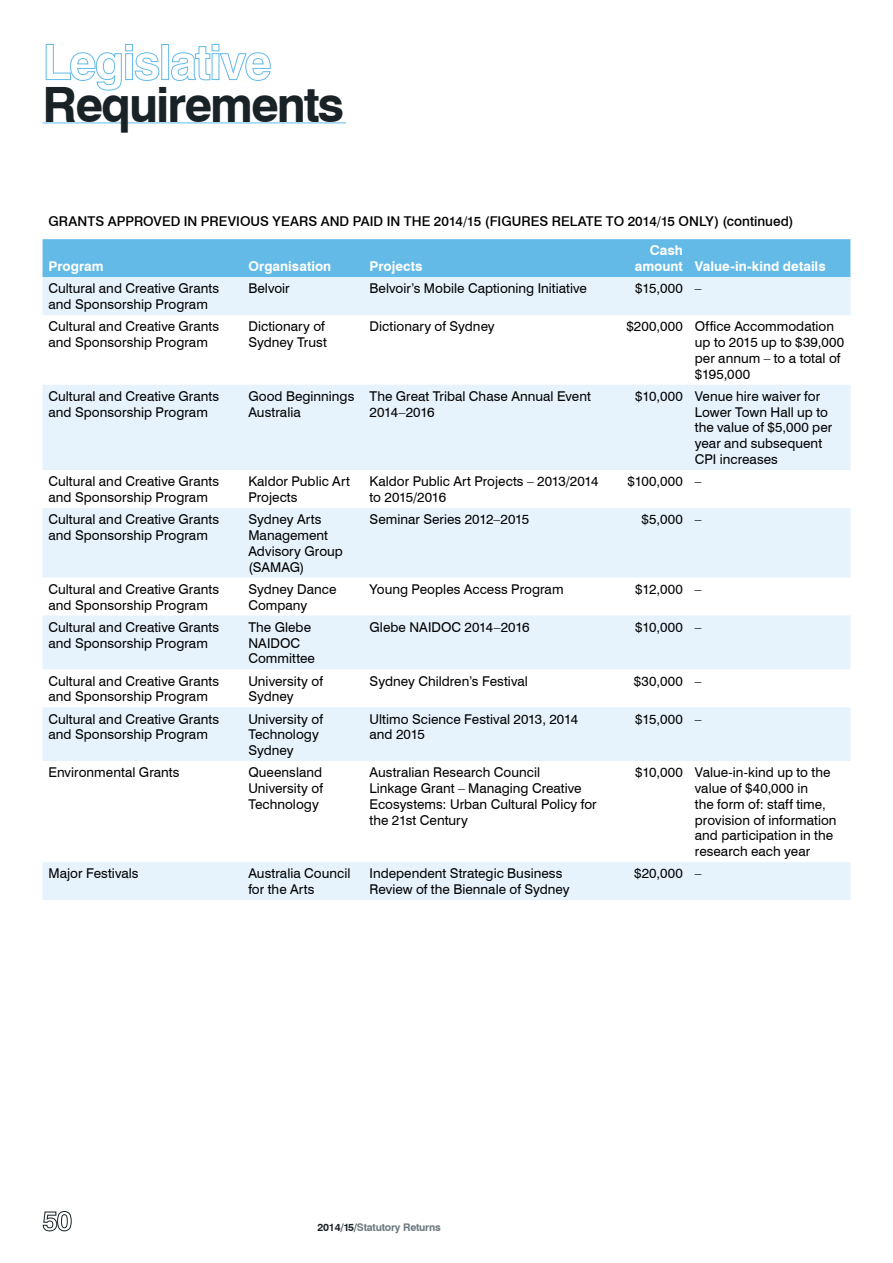
<style>
.page{position:relative;width:893px;height:1263px;background:#fff}
.page>*{position:absolute;margin:0;border:0;box-sizing:border-box;transform-origin:0 0}
.t1{font:700 48.75px "Swiss 721 BT";letter-spacing:-.04em;color:#192226}
.body{font:13.5px/15.8px "Swiss 721 BT";letter-spacing:.005em;color:#000}
.head_2{font:500 13.5px "Swiss 721 BT";color:#000}
.body-2{font:700 13.5px/15.8px "Swiss 721 BT";color:#fff;text-align:right}
.t2{font:700 10.5px "Swiss 721 BT";letter-spacing:-.02em;color:#6c7981}
.s1{color:#192226}
</style>
<div class="page">
<svg style="left:43px;top:1211px;width:29px;height:20px"></svg>
<hr style="left:43px;top:123px;width:303px;height:1px;background:#63bae7">
<svg style="left:46px;top:44px;width:113px;height:47px"></svg>
<div style="left:161px;top:44px;width:8px;height:36px;border:1px solid #63bae7"></div>
<svg style="left:171px;top:44px;width:100px;height:37px"></svg>
<div style="left:43px;top:239px;width:807px;height:38px;background:#63bae7"></div>
<svg style="left:43px;top:277px;width:807px;height:623px;fill:#e6f2fc"></svg>
<h1 class="t1" style="left:43px;top:75px;width:303px">Requirements</h1>
<h2 class="head_2" style="left:49px;top:213px;width:747px">GRANTS APPROVED IN PREVIOUS YEARS AND PAID IN THE 2014/15 (FIGURES RELATE TO 2014/15 ONLY) (continued)</h2>
<p class="body-2" style="left:49px;top:258px;width:57px">Program</p>
<p class="body-2" style="left:248px;top:258px;width:84px">Organisation</p>
<p class="body-2" style="left:370px;top:258px;width:55px">Projects</p>
<p class="body-2" style="left:635px;top:243px;width:50px">Cash amount</p>
<p class="body-2" style="left:695px;top:258px;width:132px">Value-in-kind details</p>
<p class="body" style="left:49px;top:281px;width:172px">Cultural and Creative Grants and Sponsorship Program</p>
<p class="body" style="left:248px;top:281px;width:43px">Belvoir</p>
<p class="body" style="left:370px;top:281px;width:219px">Belvoir’s Mobile Captioning Initiative</p>
<p class="body" style="left:635px;top:281px;width:49px">$15,000</p>
<p class="body" style="left:695px;top:281px;width:8px">–</p>
<p class="body" style="left:49px;top:319px;width:172px">Cultural and Creative Grants and Sponsorship Program</p>
<p class="body" style="left:248px;top:319px;width:80px">Dictionary of<br>Sydney Trust</p>
<p class="body" style="left:370px;top:319px;width:127px">Dictionary of Sydney</p>
<p class="body" style="left:626px;top:319px;width:58px">$200,000</p>
<p class="body" style="left:695px;top:319px;width:151px">Office Accommodation up to 2015 up to $39,000 per annum – to a total of $195,000</p>
<p class="body" style="left:49px;top:388px;width:172px">Cultural and Creative Grants and Sponsorship Program</p>
<p class="body" style="left:248px;top:388px;width:108px">Good Beginnings<br>Australia</p>
<p class="body" style="left:370px;top:388px;width:223px">The Great Tribal Chase Annual Event<br>2014–2016</p>
<p class="body" style="left:635px;top:388px;width:49px">$10,000</p>
<p class="body" style="left:695px;top:388px;width:139px">Venue hire waiver for<br>Lower Town Hall up to the value of $5,000 per year and subsequent<br>CPI increases</p>
<p class="body" style="left:49px;top:473px;width:172px">Cultural and Creative Grants and Sponsorship Program</p>
<p class="body" style="left:248px;top:473px;width:103px">Kaldor Public Art<br>Projects</p>
<p class="body" style="left:370px;top:473px;width:231px">Kaldor Public Art Projects – 2013/2014 to 2015/2016</p>
<p class="body" style="left:628px;top:473px;width:57px">$100,000</p>
<p class="body" style="left:695px;top:473px;width:8px">–</p>
<p class="body" style="left:49px;top:511px;width:172px">Cultural and Creative Grants and Sponsorship Program</p>
<p class="body" style="left:248px;top:511px;width:96px">Sydney Arts<br>Management<br>Advisory Group (SAMAG)</p>
<p class="body" style="left:370px;top:511px;width:161px">Seminar Series 2012–2015</p>
<p class="body" style="left:641px;top:511px;width:43px">$5,000</p>
<p class="body" style="left:695px;top:511px;width:8px">–</p>
<p class="body" style="left:49px;top:581px;width:172px">Cultural and Creative Grants and Sponsorship Program</p>
<p class="body" style="left:248px;top:581px;width:90px">Sydney Dance<br>Company</p>
<p class="body" style="left:370px;top:581px;width:196px">Young Peoples Access Program</p>
<p class="body" style="left:635px;top:581px;width:49px">$12,000</p>
<p class="body" style="left:695px;top:581px;width:8px">–</p>
<p class="body" style="left:49px;top:619px;width:172px">Cultural and Creative Grants and Sponsorship Program</p>
<p class="body" style="left:248px;top:619px;width:68px">The Glebe<br>NAIDOC<br>Committee</p>
<p class="body" style="left:370px;top:619px;width:161px">Glebe NAIDOC 2014–2016</p>
<p class="body" style="left:635px;top:619px;width:49px">$10,000</p>
<p class="body" style="left:695px;top:619px;width:8px">–</p>
<p class="body" style="left:49px;top:673px;width:172px">Cultural and Creative Grants and Sponsorship Program</p>
<p class="body" style="left:248px;top:673px;width:76px">University of<br>Sydney</p>
<p class="body" style="left:370px;top:673px;width:160px">Sydney Children’s Festival</p>
<p class="body" style="left:634px;top:673px;width:50px">$30,000</p>
<p class="body" style="left:695px;top:673px;width:8px">–</p>
<p class="body" style="left:49px;top:711px;width:172px">Cultural and Creative Grants and Sponsorship Program</p>
<p class="body" style="left:248px;top:711px;width:76px">University of<br>Technology<br>Sydney</p>
<p class="body" style="left:370px;top:711px;width:210px">Ultimo Science Festival 2013, 2014 and 2015</p>
<p class="body" style="left:635px;top:711px;width:49px">$15,000</p>
<p class="body" style="left:695px;top:711px;width:8px">–</p>
<p class="body" style="left:49px;top:764px;width:133px">Environmental Grants</p>
<p class="body" style="left:248px;top:764px;width:76px;text-align:justify">Queensland University of Technology</p>
<p class="body" style="left:370px;top:764px;width:229px">Australian Research Council<br>Linkage Grant – Managing Creative<br>Ecosystems: Urban Cultural Policy for the 21st Century</p>
<p class="body" style="left:635px;top:764px;width:49px">$10,000</p>
<p class="body" style="left:695px;top:764px;width:143px">Value-in-kind up to the value of $40,000 in<br>the form of: staff time, provision of information and participation in the research each year</p>
<p class="body" style="left:49px;top:865px;width:92px">Major Festivals</p>
<p class="body" style="left:248px;top:865px;width:104px">Australia Council for the Arts</p>
<p class="body" style="left:370px;top:865px;width:202px">Independent Strategic Business<br>Review of the Biennale of Sydney</p>
<p class="body" style="left:634px;top:865px;width:50px">$20,000</p>
<p class="body" style="left:695px;top:865px;width:8px">–</p>
<p class="t2" style="left:317px;top:1220px;width:125px"><span class="s1">2014/15/</span>Statutory Returns</p>
</div>
